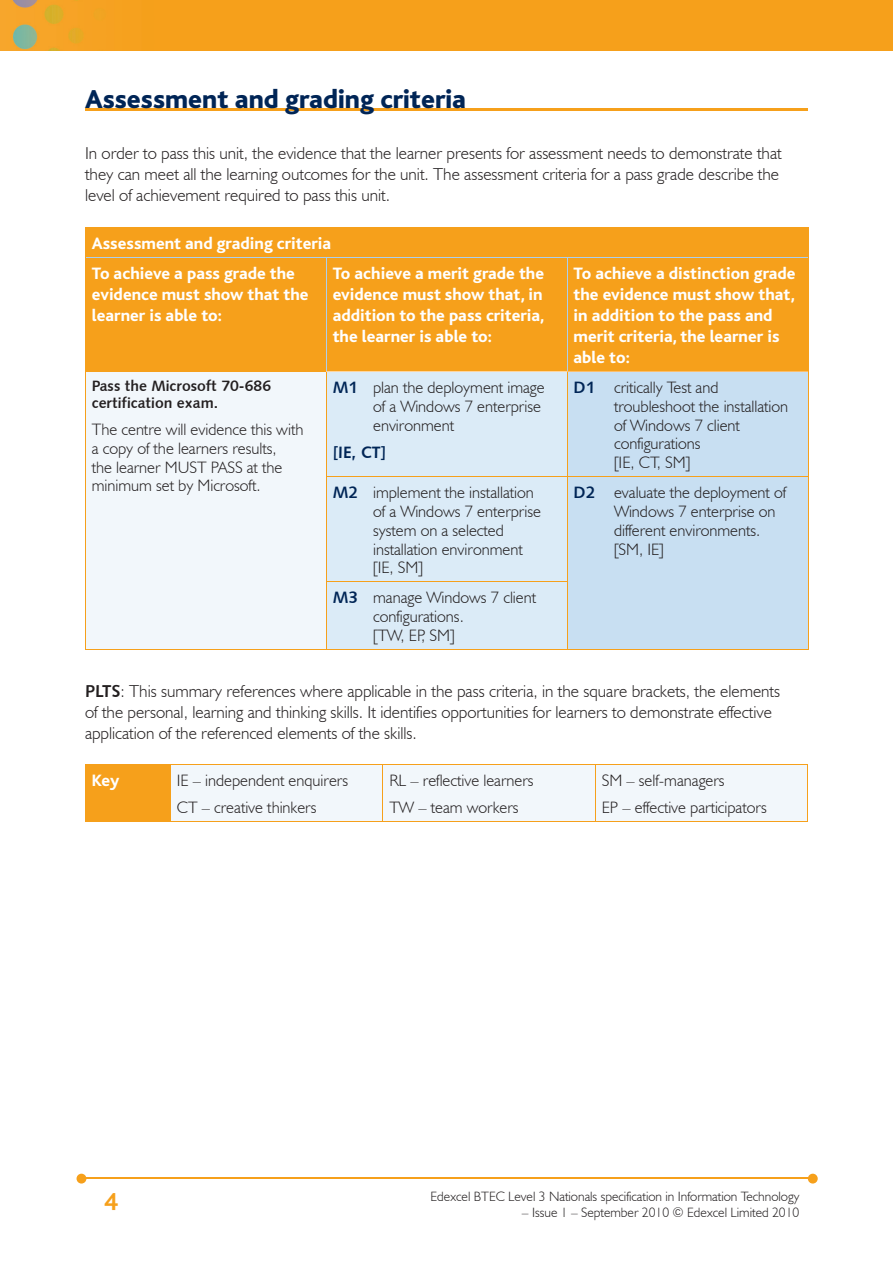
<style>
.page{position:relative;width:893px;height:1263px;background:#fff}
.page>*{position:absolute;margin:0;border:0;box-sizing:border-box;transform-origin:0 0}
.t1{font:800 27px "Bliss";color:#002556}
.t2{font:700 25.5px "Bliss";color:#f6a01b}
.t3{font:300 17.25px/21px "Humanist 521 BT";color:#231f20}
.t4{font:800 17.25px/21px "Bliss";color:#fff}
.t5{font:300 16.5px/18.8px "Humanist 521 BT";color:#231f20}
.t6{font:16.5px "Humanist 531 BT Bold A";color:#002556}
.t7{font:15px/16.5px "Humanist 531 BT Bold A";color:#231f20}
.t8{font:300 13.5px "Humanist 521 BT";color:#231f20}
.s1{font-family:"Humanist 531 BT Bold A";font-weight:400;color:#002556}
.s2{font-family:"Humanist 531 BT Bold A";font-weight:400}
</style>
<div class="page">
<img style="left:0;top:0;width:893px;height:51px">
<hr style="left:82px;top:1178px;width:728px;height:1px;background:#f6a01b">
<svg style="left:808px;top:1174px;width:10px;height:9px"></svg>
<svg style="left:77px;top:1174px;width:9px;height:9px"></svg>
<hr style="left:85px;top:108px;width:723px;height:2px;background:#f6a01b">
<div style="left:86px;top:228px;width:722px;height:143px;background:#f6a01b"></div>
<div style="left:85px;top:371px;width:241px;height:278px;background:#f2f7fb"></div>
<div style="left:327px;top:372px;width:240px;height:277px;background:#dbebf7"></div>
<div style="left:568px;top:372px;width:240px;height:277px;background:#c8dff2"></div>
<svg style="left:85px;top:228px;width:1px;height:29px"></svg>
<svg style="left:808px;top:228px;width:1px;height:29px"></svg>
<hr style="left:85px;top:227px;width:241px;height:1px;background:#f6a01b">
<hr style="left:326px;top:227px;width:241px;height:1px;background:#f6a01b">
<hr style="left:567px;top:227px;width:241px;height:1px;background:#f6a01b">
<hr style="left:85px;top:257px;width:1px;height:114px;background:#f6a01b">
<hr style="left:86px;top:257px;width:240px;height:1px;background:#accfed">
<hr style="left:326px;top:258px;width:1px;height:113px;background:#accfed">
<hr style="left:326px;top:257px;width:241px;height:1px;background:#accfed">
<hr style="left:567px;top:258px;width:1px;height:113px;background:#accfed">
<hr style="left:808px;top:257px;width:1px;height:114px;background:#f6a01b">
<hr style="left:567px;top:257px;width:241px;height:1px;background:#accfed">
<hr style="left:85px;top:371px;width:242px;height:1px;background:#f6a01b">
<hr style="left:567px;top:371px;width:241px;height:1px;background:#fbbe6c">
<hr style="left:327px;top:371px;width:240px;height:1px;background:#fdd59f">
<hr style="left:85px;top:372px;width:1px;height:105px;background:#f6a01b">
<hr style="left:85px;top:477px;width:1px;height:105px;background:#f6a01b">
<hr style="left:85px;top:582px;width:1px;height:67px;background:#f6a01b">
<hr style="left:85px;top:649px;width:241px;height:1px;background:#f6a01b">
<hr style="left:326px;top:372px;width:1px;height:104px;background:#f6a01b">
<hr style="left:567px;top:372px;width:1px;height:104px;background:#f6a01b">
<hr style="left:808px;top:371px;width:1px;height:105px;background:#f6a01b">
<hr style="left:326px;top:476px;width:241px;height:1px;background:#f6a01b">
<hr style="left:326px;top:477px;width:1px;height:104px;background:#f6a01b">
<hr style="left:567px;top:476px;width:241px;height:1px;background:#f6a01b">
<hr style="left:567px;top:477px;width:1px;height:104px;background:#f6a01b">
<hr style="left:808px;top:477px;width:1px;height:105px;background:#f6a01b">
<hr style="left:808px;top:582px;width:1px;height:67px;background:#f6a01b">
<hr style="left:567px;top:649px;width:241px;height:1px;background:#f6a01b">
<hr style="left:326px;top:581px;width:242px;height:1px;background:#f6a01b">
<hr style="left:326px;top:582px;width:1px;height:67px;background:#f6a01b">
<hr style="left:567px;top:582px;width:1px;height:67px;background:#f6a01b">
<hr style="left:326px;top:649px;width:241px;height:1px;background:#f6a01b">
<div style="left:85px;top:765px;width:85px;height:56px;background:#f6a01b"></div>
<div style="left:171px;top:765px;width:636px;height:56px;background:#f2f7fb"></div>
<hr style="left:85px;top:821px;width:85px;height:1px;background:#f6a01b">
<hr style="left:85px;top:764px;width:85px;height:1px;background:#f6a01b">
<hr style="left:170px;top:821px;width:213px;height:1px;background:#f6a01b">
<hr style="left:383px;top:821px;width:212px;height:1px;background:#f6a01b">
<hr style="left:595px;top:821px;width:213px;height:1px;background:#f6a01b">
<hr style="left:170px;top:765px;width:1px;height:56px;background:#f6a01b">
<hr style="left:383px;top:765px;width:1px;height:56px;background:#f6a01b">
<hr style="left:595px;top:765px;width:1px;height:56px;background:#f6a01b">
<hr style="left:807px;top:765px;width:1px;height:56px;background:#f6a01b">
<hr style="left:170px;top:764px;width:213px;height:1px;background:#f6a01b">
<hr style="left:383px;top:764px;width:212px;height:1px;background:#f6a01b">
<hr style="left:595px;top:764px;width:213px;height:1px;background:#f6a01b">
<h1 class="t1" style="left:85px;top:85px;width:383px">Assessment and grading criteria</h1>
<p class="t3" style="left:85px;top:142px;width:698px">In order to pass this unit, the evidence that the learner presents for assessment needs to demonstrate that they can meet all the learning outcomes for the unit. The assessment criteria for a pass grade describe the level of achievement required to pass this unit.</p>
<p class="t4" style="left:92px;top:229px;width:241px;line-height:30.2px">Assessment and grading criteria<br>To achieve a pass grade the</p>
<p class="t4" style="left:92px;top:284px;width:218px">evidence must show that the learner is able to:</p>
<p class="t4" style="left:333px;top:263px;width:213px;text-align:justify">To achieve a merit grade the evidence must show that, in addition to the pass criteria, the learner is able to:</p>
<p class="t4" style="left:574px;top:263px;width:224px">To achieve a distinction grade the evidence must show that, in addition to the pass and merit criteria, the learner is able to:</p>
<p class="t7" style="left:92px;top:378px;width:181px">Pass the Microsoft 70-686 certification exam.</p>
<p class="t5" style="left:92px;top:420px;width:213px">The centre will evidence this with a copy of the learners results,<br>the learner MUST PASS at the minimum set by Microsoft.</p>
<p class="t5" style="left:373px;top:378px;width:173px;text-indent:-40px"><span class="s1">M1</span> plan the deployment image of a Windows 7 enterprise environment</p>
<p class="t6" style="left:333px;top:442px;width:55px">[IE, CT]</p>
<p class="t5" style="left:614px;top:378px;width:176px;text-indent:-40px"><span class="s1">D1</span> critically Test and troubleshoot the installation of Windows 7 client configurations<br>[IE, CT, SM]</p>
<p class="t5" style="left:373px;top:483px;width:169px;text-indent:-40px"><span class="s1">M2</span> implement the installation of a Windows 7 enterprise system on a selected installation environment [IE, SM]</p>
<p class="t5" style="left:614px;top:483px;width:174px;text-indent:-40px"><span class="s1">D2</span> evaluate the deployment of<br>Windows 7 enterprise on different environments. [SM, IE]</p>
<p class="t5" style="left:373px;top:588px;width:164px;text-indent:-40px"><span class="s1">M3</span> manage Windows 7 client configurations.<br>[TW, EP, SM]</p>
<p class="t3" style="left:85px;top:680px;width:697px"><span class="s2">PLTS</span>: This summary references where applicable in the pass criteria, in the square brackets, the elements of the personal, learning and thinking skills. It identifies opportunities for learners to demonstrate effective application of the referenced elements of the skills.</p>
<p class="t4" style="left:92px;top:771px;width:29px">Key</p>
<p class="t5" style="left:177px;top:766px;width:173px;line-height:27.3px">IE – independent enquirers<br>CT – creative thinkers</p>
<p class="t5" style="left:389px;top:766px;width:146px;line-height:27.3px">RL – reflective learners<br>TW – team workers</p>
<p class="t5" style="left:602px;top:766px;width:166px;line-height:27.3px">SM – self-managers<br>EP – effective participators</p>
<h2 class="t2" style="left:104px;top:1189px;width:15px">4</h2>
<p class="t8" style="left:431px;top:1188px;width:370px">Edexcel BTEC Level 3 Nationals specification in Information Technology</p>
<p class="t8" style="left:522px;top:1204px;width:279px">– Issue 1 – September 2010 © Edexcel Limited 2010</p>
</div>
